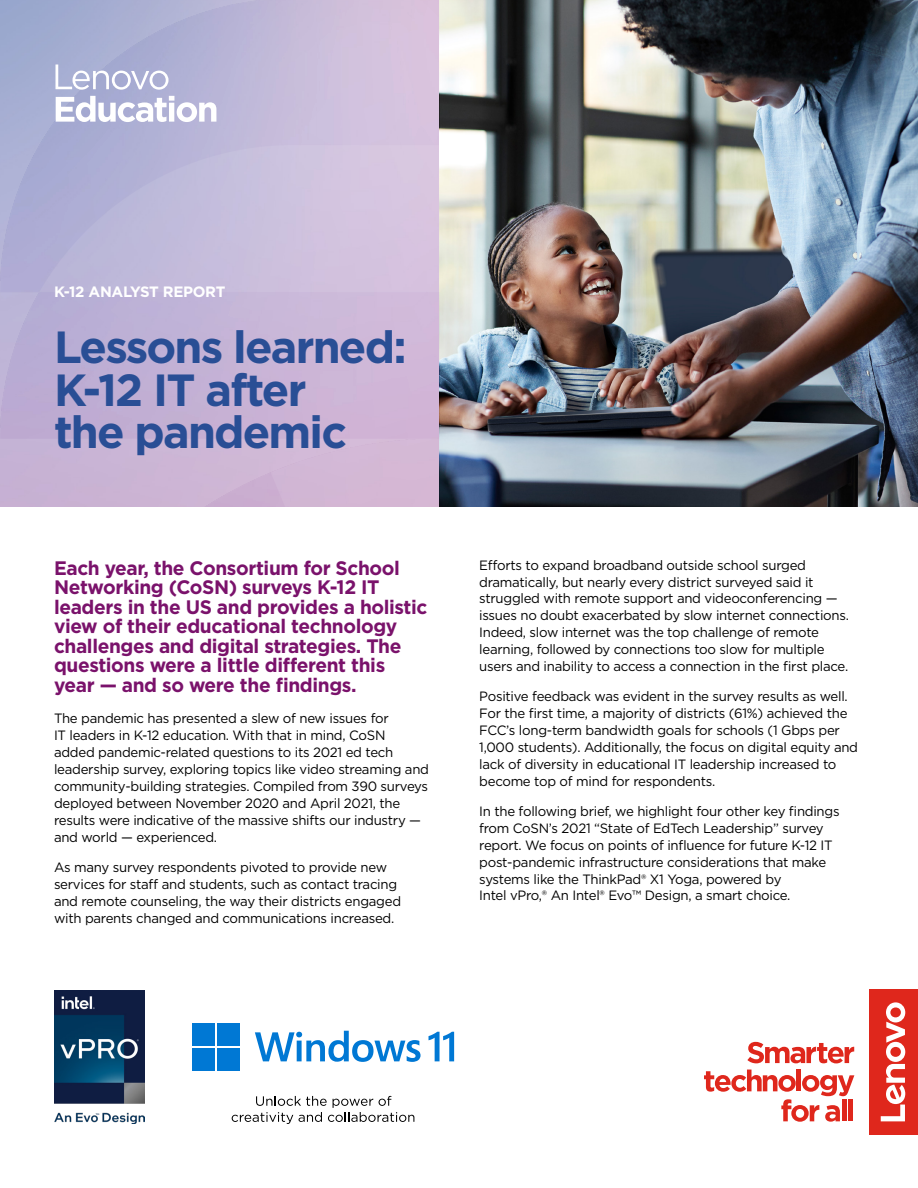
<style>
.page{position:relative;width:918px;height:1188px;background:#fff}
.page>*{position:absolute;margin:0;border:0;box-sizing:border-box;transform-origin:0 0}
.t1{font:700 45px/42.8px "Gotham";letter-spacing:-.04em;color:#294e95}
.t2{font:700 19.5px/19.5px "Gotham";letter-spacing:-.02em;color:#7a126b}
.t3{font:700 15px "Gotham";letter-spacing:-.02em;color:#fff}
.t4{font:13.5px/16.8px "Gotham";letter-spacing:-.02em;color:#000}
</style>
<div class="page">
<img style="left:440px;top:0;width:478px;height:507px">
<svg style="left:747px;top:1042px;width:107px;height:21px"></svg>
<svg style="left:704px;top:1070px;width:150px;height:52px"></svg>
<hr style="left:842px;top:1100px;width:4px;height:21px;background:#df271c">
<div style="left:848px;top:1100px;width:5px;height:21px;background:#df271c"></div>
<div style="left:870px;top:989px;width:48px;height:146px;background:#df271c"></div>
<svg style="left:881px;top:1002px;width:24px;height:119px"></svg>
<img style="left:0;top:0;width:440px;height:507px">
<svg style="left:56px;top:64px;width:113px;height:26px"></svg>
<svg style="left:56px;top:96px;width:160px;height:26px"></svg>
<img style="left:54px;top:990px;width:90px;height:134px">
<svg style="left:232px;top:1096px;width:182px;height:28px"></svg>
<div style="left:192px;top:1023px;width:23px;height:23px;background:#0078d4"></div>
<div style="left:217px;top:1023px;width:23px;height:23px;background:#0078d4"></div>
<div style="left:192px;top:1048px;width:23px;height:23px;background:#0078d4"></div>
<div style="left:217px;top:1048px;width:23px;height:23px;background:#0078d4"></div>
<svg style="left:255px;top:1031px;width:166px;height:31px"></svg>
<svg style="left:429px;top:1032px;width:25px;height:29px"></svg>
<p class="t3" style="left:54px;top:282px;width:173px">K-12 ANALYST REPORT</p>
<h1 class="t1" style="left:54px;top:325px;width:354px">Lessons learned:<br>K-12 IT after<br>the pandemic</h1>
<p class="t2" style="left:54px;top:558px;width:375px">Each year, the Consortium for School Networking (CoSN) surveys K-12 IT leaders in the US and provides a holistic view of their educational technology challenges and digital strategies. The questions were a little different this year — and so were the findings.</p>
<p class="t4" style="left:54px;top:710px;width:377px">The pandemic has presented a slew of new issues for<br>IT leaders in K-12 education. With that in mind, CoSN added pandemic-related questions to its 2021 ed tech leadership survey, exploring topics like video streaming and community-building strategies. Compiled from 390 surveys deployed between November 2020 and April 2021, the results were indicative of the massive shifts our industry — and world — experienced.</p>
<p class="t4" style="left:54px;top:858px;width:349px">As many survey respondents pivoted to provide new services for staff and students, such as contact tracing and remote counseling, the way their districts engaged with parents changed and communications increased.</p>
<p class="t4" style="left:479px;top:556px;width:371px">Efforts to expand broadband outside school surged dramatically, but nearly every district surveyed said it struggled with remote support and videoconferencing — issues no doubt exacerbated by slow internet connections.<br>Indeed, slow internet was the top challenge of remote learning, followed by connections too slow for multiple users and inability to access a connection in the first place.</p>
<p class="t4" style="left:479px;top:688px;width:380px">Positive feedback was evident in the survey results as well.<br>For the first time, a majority of districts (61%) achieved the FCC’s long-term bandwidth goals for schools (1 Gbps per 1,000 students). Additionally, the focus on digital equity and lack of diversity in educational IT leadership increased to become top of mind for respondents.</p>
<p class="t4" style="left:479px;top:803px;width:362px">In the following brief, we highlight four other key findings from CoSN’s 2021 “State of EdTech Leadership” survey report. We focus on points of influence for future K-12 IT post-pandemic infrastructure considerations that make systems like the ThinkPad® X1 Yoga, powered by<br>Intel vPro,® An Intel® Evo™ Design, a smart choice.</p>
</div>
